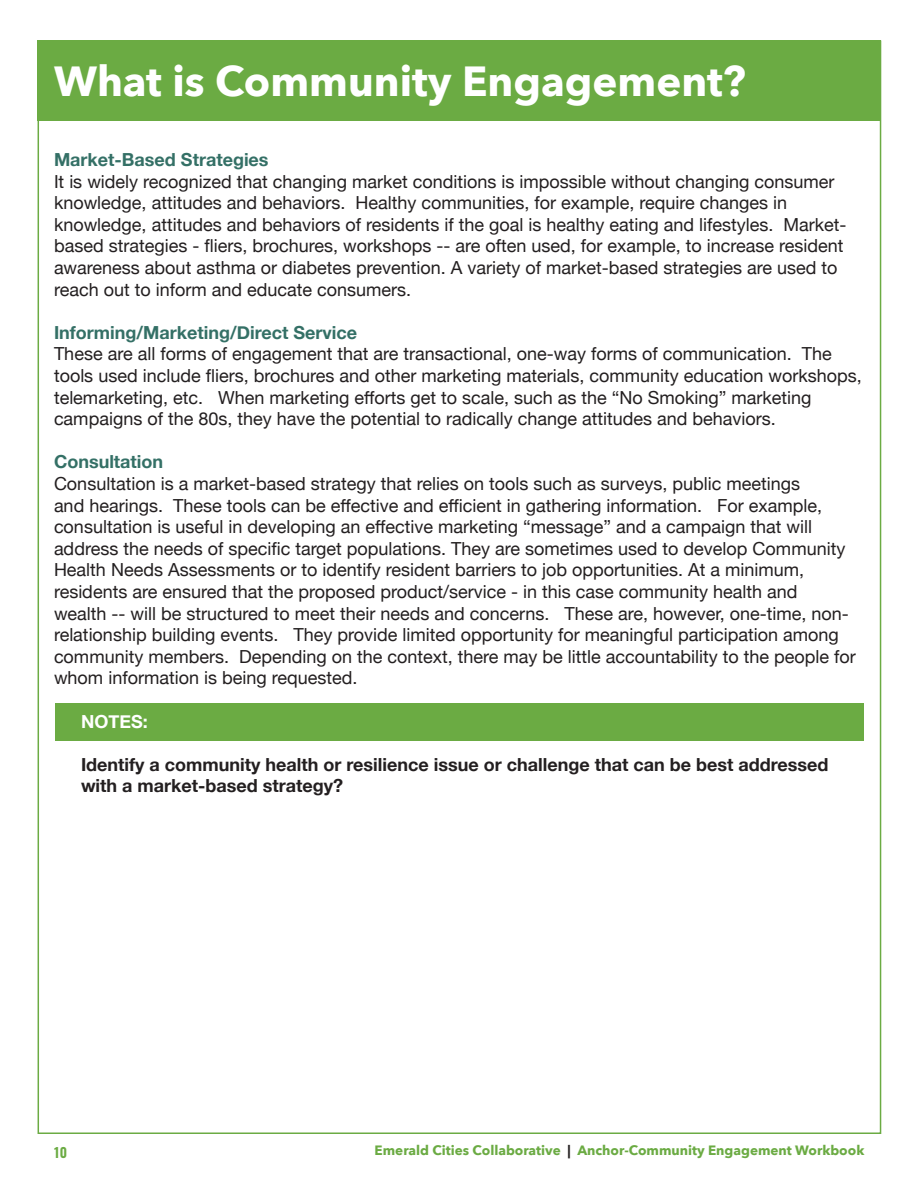
<style>
.page{position:relative;width:918px;height:1188px;background:#fff}
.page>*{position:absolute;margin:0;border:0;box-sizing:border-box;transform-origin:0 0}
.t1{font:700 42px "Avenir Next";color:#fff}
.t2{font:18px/21.6px "Helvetica Neue";color:#231f20}
.t3{font:700 18px/21.6px "Helvetica Neue";color:#231f20}
.t4{font:700 18px "Helvetica Neue";color:#347066}
.t5{font:700 18px "Helvetica Neue";color:#fff}
.t6{font:700 13.5px "Avenir Next";color:#6bab43}
.t7{font:600 13.5px "Oswald";color:#6bab43}
.s1{color:#231f20}
</style>
<div class="page">
<div style="left:37px;top:40px;width:844px;height:81px;background:#6bab43"></div>
<div style="left:55px;top:703px;width:809px;height:37px;background:#6bab43"></div>
<h1 class="t1" style="left:54px;top:45px;width:693px">What is Community Engagement?</h1>
<p class="t4" style="left:54px;top:146px;width:216px">Market-Based Strategies</p>
<p class="t2" style="left:54px;top:171px;width:794px">It is widely recognized that changing market conditions is impossible without changing consumer knowledge, attitudes and behaviors. Healthy communities, for example, require changes in knowledge, attitudes and behaviors of residents if the goal is healthy eating and lifestyles. Market&shy;based strategies - fliers, brochures, workshops -- are often used, for example, to increase resident awareness about asthma or diabetes prevention. A variety of market-based strategies are used to reach out to inform and educate consumers.</p>
<p class="t4" style="left:54px;top:318px;width:305px">Informing/Marketing/Direct Service</p>
<p class="t2" style="left:54px;top:344px;width:809px">These are all forms of engagement that are transactional, one-way forms of communication. The tools used include fliers, brochures and other marketing materials, community education workshops, telemarketing, etc. When marketing efforts get to scale, such as the “No Smoking” marketing campaigns of the 80s, they have the potential to radically change attitudes and behaviors.</p>
<p class="t4" style="left:54px;top:448px;width:111px">Consultation</p>
<p class="t2" style="left:54px;top:474px;width:803px">Consultation is a market-based strategy that relies on tools such as surveys, public meetings<br>and hearings. These tools can be effective and efficient in gathering information. For example, consultation is useful in developing an effective marketing “message” and a campaign that will address the needs of specific target populations. They are sometimes used to develop Community Health Needs Assessments or to identify resident barriers to job opportunities. At a minimum, residents are ensured that the proposed product/service - in this case community health and<br>wealth -- will be structured to meet their needs and concerns. These are, however, one-time, non&shy;relationship building events. They provide limited opportunity for meaningful participation among community members. Depending on the context, there may be little accountability to the people for whom information is being requested.</p>
<p class="t5" style="left:81px;top:707px;width:68px">NOTES:</p>
<p class="t3" style="left:81px;top:754px;width:749px">Identify a community health or resilience issue or challenge that can be best addressed with a market-based strategy?</p>
<p class="t7" style="left:54px;top:1145px;width:15px">10</p>
<p class="t6" style="left:375px;top:1139px;width:491px">Emerald Cities Collaborative <span class="s1">|</span> Anchor-Community Engagement Workbook</p>
</div>
